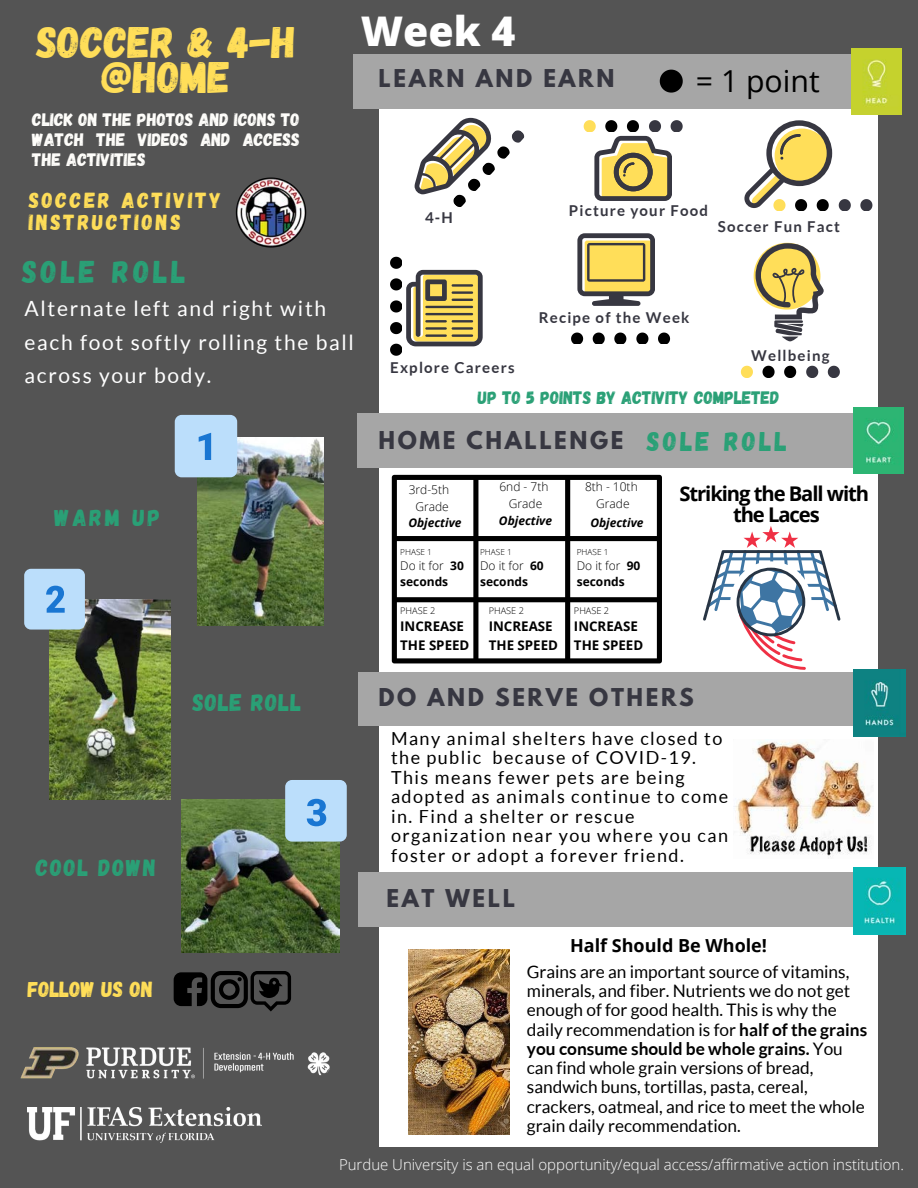
<style>
.page{position:relative;width:918px;height:1188px;background:#545454}
.page>*{position:absolute;margin:0;border:0;box-sizing:border-box;transform-origin:0 0}
.t1{font:44.1px/35.1px "Gagalin";color:#ffde59;text-align:center}
.t2{font:800 40.95px "Open Sans";color:#fff}
.t3{font:31.5px "Gagalin";letter-spacing:.12em;color:#2aa076}
.t4{font:30.3px "Open Sans";color:#000}
.t5{font:27px "Gagalin";letter-spacing:.12em;color:#2aa076}
.t6{font:24px "Gagalin";letter-spacing:.04em;color:#2aa076}
.t7{font:23.55px "Gagalin";letter-spacing:.12em;color:#2aa076}
.t8{font:23.4px "Gagalin";letter-spacing:.07em;color:#2aa076}
.t9{font:700 21.75px "League Spartan";letter-spacing:.12em;color:#373741}
.t10{font:21.75px/22.5px "Gagalin";letter-spacing:.12em;color:#ffde59}
.t11{font:21.75px "Gagalin";color:#ffde59}
.t12{font:21px/33.6px "Lato";letter-spacing:.08em;color:#fff}
.t13{font:700 20.25px/20.2px "Open Sans";letter-spacing:-.055em;color:#000;text-align:center}
.t14{font:18px/19.5px "Lato";letter-spacing:.08em;color:#000}
.t15{font:18px/20.2px "Gagalin";color:#fffefb;text-align:justify}
.t16{font:18px "Gagalin";color:#2aa076}
.t17{font:700 18px "Open Sans";color:#000}
.t18{font:17.25px/19.4px "Lato";color:#000}
.t19{font:300 15px "Open Sans";color:#fff}
.t20{font:700 15px "Lato";letter-spacing:.08em;color:#373741}
.t21{font:700 13.35px/18.5px "Open Sans";color:#000}
.t22{font:700 12px/16.6px "Open Sans";color:#000}
.t23{font:300 12px/16.4px "Open Sans";color:#000;text-align:center}
.t24{font:italic 700 12px "Open Sans";color:#000}
.t25{font:300 9.15px "Open Sans";color:#000}
.t26{font:300 8.25px "Open Sans";color:#000}
.s1{font-weight:300}
.s2{font-weight:700}
</style>
<div class="page">
<div style="left:379px;top:105px;width:499px;height:1042px;background:#fff"></div>
<div style="left:353px;top:55px;width:520px;height:54px;background:#a6a6a6"></div>
<div style="left:359px;top:673px;width:514px;height:53px;background:#a6a6a6"></div>
<svg style="left:839px;top:199px;width:12px;height:12px"></svg>
<svg style="left:860px;top:199px;width:12px;height:12px"></svg>
<svg style="left:571px;top:333px;width:12px;height:11px"></svg>
<svg style="left:593px;top:333px;width:12px;height:11px"></svg>
<svg style="left:614px;top:333px;width:12px;height:11px"></svg>
<svg style="left:636px;top:333px;width:12px;height:11px"></svg>
<svg style="left:658px;top:333px;width:12px;height:11px"></svg>
<svg style="left:741px;top:366px;width:12px;height:11px"></svg>
<svg style="left:763px;top:366px;width:12px;height:11px"></svg>
<svg style="left:784px;top:366px;width:12px;height:11px"></svg>
<svg style="left:806px;top:366px;width:12px;height:11px"></svg>
<svg style="left:828px;top:366px;width:12px;height:11px"></svg>
<svg style="left:415px;top:118px;width:110px;height:89px"></svg>
<svg style="left:578px;top:233px;width:76px;height:73px;background:#baa867"></svg>
<svg style="left:744px;top:120px;width:88px;height:91px"></svg>
<div style="left:358px;top:872px;width:520px;height:54px;background:#a6a6a6"></div>
<img style="left:854px;top:867px;width:51px;height:68px">
<img style="left:852px;top:49px;width:49px;height:65px">
<img style="left:854px;top:669px;width:51px;height:68px">
<svg style="left:754px;top:243px;width:70px;height:98px"></svg>
<svg style="left:390px;top:257px;width:93px;height:99px"></svg>
<svg style="left:584px;top:120px;width:99px;height:81px"></svg>
<svg style="left:660px;top:70px;width:23px;height:23px"></svg>
<svg style="left:392px;top:475px;width:270px;height:188px"></svg>
<div style="left:357px;top:413px;width:520px;height:54px;background:#a6a6a6"></div>
<img style="left:854px;top:407px;width:49px;height:67px">
<img style="left:182px;top:799px;width:157px;height:153px">
<div style="left:285px;top:780px;width:62px;height:62px;background:#bbdefb;border-radius:7px"></div>
<svg style="left:307px;top:799px;width:19px;height:27px"></svg>
<img style="left:235px;top:177px;width:72px;height:71px">
<img style="left:198px;top:438px;width:126px;height:188px">
<div style="left:175px;top:415px;width:62px;height:62px;background:#bbdefb;border-radius:7px"></div>
<svg style="left:199px;top:433px;width:12px;height:27px"></svg>
<img style="left:50px;top:599px;width:120px;height:200px">
<div style="left:24px;top:569px;width:61px;height:61px;background:#bbdefb;border-radius:7px"></div>
<svg style="left:46px;top:586px;width:19px;height:27px"></svg>
<svg style="left:174px;top:971px;width:117px;height:40px"></svg>
<img style="left:20px;top:1047px;width:310px;height:32px">
<img style="left:27px;top:1108px;width:234px;height:35px">
<img style="left:734px;top:740px;width:139px;height:118px">
<img style="left:409px;top:949px;width:101px;height:186px">
<svg style="left:703px;top:526px;width:137px;height:144px"></svg>
<h1 class="t1" style="left:37px;top:23px;width:261px">SOCCER &amp; 4-H @HOME</h1>
<p class="t15" style="left:32px;top:108px;width:269px">CLICK ON THE PHOTOS AND ICONS TO WATCH THE VIDEOS AND ACCESS THE ACTIVITIES</p>
<p class="t10" style="left:29px;top:188px;width:194px">SOCCER ACTIVITY<br>INSTRUCTIONS</p>
<h2 class="t2" style="left:361px;top:2px;width:156px">Week 4</h2>
<p class="t9" style="left:379px;top:68px;width:237px">LEARN AND EARN</p>
<h3 class="t4" style="left:696px;top:60px;width:125px">= 1 point</h3>
<p class="t20" style="left:425px;top:209px;width:29px">4-H</p>
<p class="t20" style="left:569px;top:202px;width:141px">Picture your Food</p>
<p class="t20" style="left:718px;top:218px;width:124px">Soccer Fun Fact</p>
<h3 class="t3" style="left:22px;top:251px;width:165px">SOLE ROLL</h3>
<p class="t12" style="left:25px;top:292px;width:331px">Alternate left and right with each foot softly rolling the ball across your body.</p>
<p class="t20" style="left:390px;top:359px;width:126px">Explore Careers</p>
<p class="t20" style="left:539px;top:309px;width:152px">Recipe of the Week</p>
<p class="t20" style="left:751px;top:346px;width:80px">Wellbeing</p>
<p class="t16" style="left:478px;top:385px;width:303px">UP TO 5 POINTS BY ACTIVITY COMPLETED</p>
<p class="t9" style="left:379px;top:429px;width:246px">HOME CHALLENGE</p>
<h3 class="t5" style="left:647px;top:424px;width:142px">SOLE ROLL</h3>
<h3 class="t7" style="left:55px;top:502px;width:107px">WARM UP</h3>
<p class="t23" style="left:409px;top:482px;width:42px">3rd-5th<br>Grade</p>
<p class="t23" style="left:499px;top:479px;width:51px">6nd - 7th<br>Grade</p>
<p class="t23" style="left:585px;top:479px;width:54px">8th - 10th<br>Grade</p>
<p class="t24" style="left:408px;top:514px;width:55px">Objective</p>
<p class="t24" style="left:499px;top:512px;width:55px">Objective</p>
<p class="t24" style="left:590px;top:514px;width:55px">Objective</p>
<p class="t26" style="left:400px;top:546px;width:33px">PHASE 1</p>
<p class="t22" style="left:400px;top:557px;width:65px"><span class="s1">Do it for</span> 30 seconds</p>
<p class="t26" style="left:480px;top:546px;width:33px">PHASE 1</p>
<p class="t22" style="left:480px;top:557px;width:65px"><span class="s1">Do it for</span> 60 seconds</p>
<p class="t26" style="left:577px;top:546px;width:33px">PHASE 1</p>
<p class="t22" style="left:577px;top:557px;width:65px"><span class="s1">Do it for</span> 90 seconds</p>
<p class="t25" style="left:574px;top:604px;width:37px">PHASE 2</p>
<p class="t21" style="left:574px;top:617px;width:71px">INCREASE<br>THE SPEED</p>
<p class="t25" style="left:400px;top:604px;width:37px">PHASE 2</p>
<p class="t21" style="left:400px;top:617px;width:71px">INCREASE<br>THE SPEED</p>
<p class="t25" style="left:489px;top:604px;width:37px">PHASE 2</p>
<p class="t21" style="left:489px;top:617px;width:71px">INCREASE<br>THE SPEED</p>
<p class="t13" style="left:679px;top:483px;width:191px">Striking the Ball with the Laces</p>
<h3 class="t6" style="left:192px;top:687px;width:110px">SOLE ROLL</h3>
<h3 class="t8" style="left:36px;top:852px;width:121px">COOL DOWN</h3>
<p class="t11" style="left:28px;top:976px;width:127px">FOLLOW US ON</p>
<p class="t9" style="left:379px;top:686px;width:317px">DO AND SERVE OTHERS</p>
<p class="t14" style="left:391px;top:728px;width:339px">Many animal shelters have closed to the public because of COVID-19.<br>This means fewer pets are being adopted as animals continue to come in. Find a shelter or rescue organization near you where you can foster or adopt a forever friend.</p>
<p class="t9" style="left:386px;top:887px;width:130px">EAT WELL</p>
<p class="t17" style="left:570px;top:933px;width:198px">Half Should Be Whole!</p>
<p class="t18" style="left:527px;top:962px;width:342px">Grains are an important source of vitamins, minerals, and fiber. Nutrients we do not get enough of for good health. This is why the daily recommendation is for <span class="s2">half of the grains you consume should be whole grains.</span> You can find whole grain versions of bread, sandwich buns, tortillas, pasta, cereal, crackers, oatmeal, and rice to meet the whole grain daily recommendation.</p>
<p class="t19" style="left:339px;top:1154px;width:566px">Purdue University is an equal opportunity/equal access/affirmative action institution.</p>
</div>
